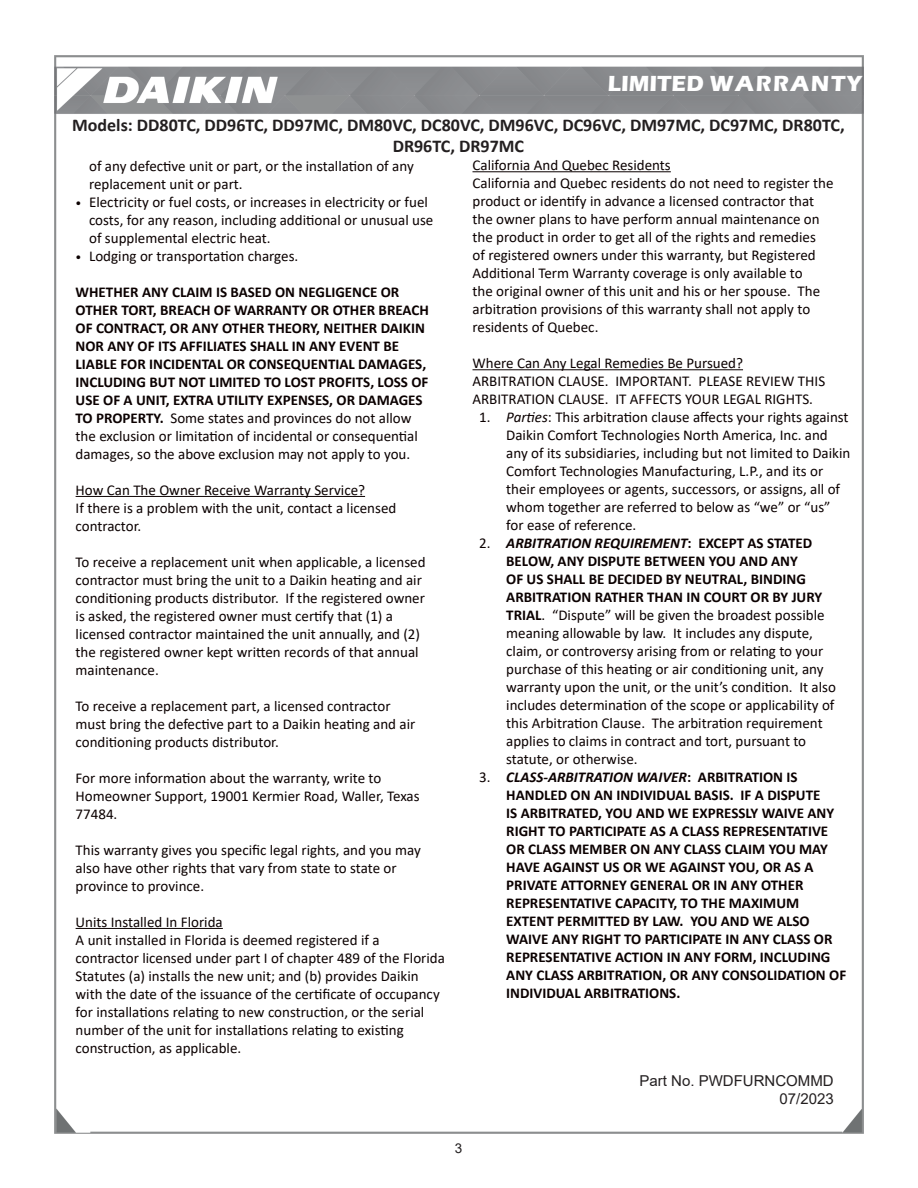
<style>
.page{position:relative;width:918px;height:1188px;background:#fff}
.page>*{position:absolute;margin:0;border:0;box-sizing:border-box;transform-origin:0 0}
.t1{font:700 22.5px "Eras ITC";letter-spacing:.08em;color:#fff}
.t2{font:700 18px/21.6px "Calibri";color:#231f20;text-align:center}
.Body_Text{font:15px/18px "Calibri";color:#0b0000}
.Numbers__1{font:15px/18px "Calibri";color:#0b0000}
.Numbers__1-2{font:700 15px/18px "Calibri";color:#0b0000}
.Body_Text-2{font:700 15px/18px "Calibri";color:#0b0000}
.Subheadings{font:15px "Calibri";color:#0b0000}
.t3{font:15px/18px "Arial";color:#231f20;text-align:right}
.t4{font:13.5px "Arial";color:#231f20}
.s1{font-size:12px}
.s2{font-weight:400}
.s3{font-style:italic}
.s4{font-weight:700;font-style:italic}
.s5{font-weight:700}
</style>
<div class="page">
<img style="left:55px;top:56px;width:809px;height:1078px">
<hr style="left:76px;top:496px;width:289px;height:1px;background:#0b0000">
<hr style="left:76px;top:928px;width:147px;height:1px;background:#0b0000">
<hr style="left:472px;top:171px;width:199px;height:1px;background:#0b0000">
<hr style="left:472px;top:369px;width:271px;height:1px;background:#0b0000">
<p class="t1" style="left:608px;top:71px;width:255px">LIMITED WARRANTY</p>
<p class="t2" style="left:72px;top:114px;width:774px">Models: DD80TC, DD96TC, DD97MC, DM80VC, DC80VC, DM96VC, DC96VC, DM97MC, DC97MC, DR80TC,<br>DR96TC, DR97MC</p>
<p class="Numbers__1" style="left:89px;top:156px;width:326px">of any defective unit or part, or the installation of any replacement unit or part.</p>
<p class="Numbers__1" style="left:89px;top:192px;width:346px;text-indent:-14px"><span class="s1">•</span> Electricity or fuel costs, or increases in electricity or fuel costs, for any reason, including additional or unusual use of supplemental electric heat.</p>
<p class="Numbers__1" style="left:76px;top:246px;width:224px"><span class="s1">•</span> Lodging or transportation charges.</p>
<p class="Body_Text-2" style="left:76px;top:283px;width:355px">WHETHER ANY CLAIM IS BASED ON NEGLIGENCE OR OTHER TORT, BREACH OF WARRANTY OR OTHER BREACH OF CONTRACT, OR ANY OTHER THEORY, NEITHER DAIKIN NOR ANY OF ITS AFFILIATES SHALL IN ANY EVENT BE LIABLE FOR INCIDENTAL OR CONSEQUENTIAL DAMAGES, INCLUDING BUT NOT LIMITED TO LOST PROFITS, LOSS OF USE OF A UNIT, EXTRA UTILITY EXPENSES, OR DAMAGES TO PROPERTY. <span class="s2">Some states and provinces do not allow the exclusion or limitation of incidental or consequential damages, so the above exclusion may not apply to you.</span></p>
<p class="Subheadings" style="left:76px;top:479px;width:291px">How Can The Owner Receive Warranty Service?</p>
<p class="Body_Text" style="left:76px;top:498px;width:322px">If there is a problem with the unit, contact a licensed contractor.</p>
<p class="Body_Text" style="left:76px;top:552px;width:351px">To receive a replacement unit when applicable, a licensed contractor must bring the unit to a Daikin heating and air conditioning products distributor. If the registered owner is asked, the registered owner must certify that (1) a licensed contractor maintained the unit annually, and (2) the registered owner kept written records of that annual maintenance.</p>
<p class="Body_Text" style="left:76px;top:696px;width:341px">To receive a replacement part, a licensed contractor must bring the defective part to a Daikin heating and air conditioning products distributor.</p>
<p class="Body_Text" style="left:76px;top:768px;width:346px">For more information about the warranty, write to<br>Homeowner Support, 19001 Kermier Road, Waller, Texas<br>77484.</p>
<p class="Body_Text" style="left:76px;top:840px;width:347px">This warranty gives you specific legal rights, and you may also have other rights that vary from state to state or province to province.</p>
<p class="Body_Text" style="left:76px;top:912px;width:149px">Units Installed In Florida</p>
<p class="Body_Text" style="left:76px;top:930px;width:371px">A unit installed in Florida is deemed registered if a contractor licensed under part I of chapter 489 of the Florida Statutes (a) installs the new unit; and (b) provides Daikin with the date of the issuance of the certificate of occupancy for installations relating to new construction, or the serial number of the unit for installations relating to existing construction, as applicable.</p>
<p class="Subheadings" style="left:472px;top:155px;width:200px">California And Quebec Residents</p>
<p class="Body_Text" style="left:472px;top:174px;width:363px">California and Quebec residents do not need to register the product or identify in advance a licensed contractor that the owner plans to have perform annual maintenance on the product in order to get all of the rights and remedies<br>of registered owners under this warranty, but Registered Additional Term Warranty coverage is only available to<br>the original owner of this unit and his or her spouse. The arbitration provisions of this warranty shall not apply to residents of Quebec.</p>
<p class="Subheadings" style="left:472px;top:353px;width:272px">Where Can Any Legal Remedies Be Pursued?</p>
<p class="Body_Text" style="left:472px;top:372px;width:354px">ARBITRATION CLAUSE. IMPORTANT. PLEASE REVIEW THIS<br>ARBITRATION CLAUSE. IT AFFECTS YOUR LEGAL RIGHTS.</p>
<p class="Numbers__1" style="left:506px;top:408px;width:346px;text-indent:-27px">1. <span class="s3">Parties</span>: This arbitration clause affects your rights against Daikin Comfort Technologies North America, Inc. and any of its subsidiaries, including but not limited to Daikin Comfort Technologies Manufacturing, L.P., and its or their employees or agents, successors, or assigns, all of whom together are referred to below as “we” or “us” for ease of reference.</p>
<p class="Numbers__1" style="left:506px;top:534px;width:331px;text-indent:-27px">2. <span class="s4">ARBITRATION REQUIREMENT</span><span class="s5">: EXCEPT AS STATED BELOW, ANY DISPUTE BETWEEN YOU AND ANY<br>OF US SHALL BE DECIDED BY NEUTRAL, BINDING ARBITRATION RATHER THAN IN COURT OR BY JURY TRIAL</span>. “Dispute” will be given the broadest possible meaning allowable by law. It includes any dispute, claim, or controversy arising from or relating to your purchase of this heating or air conditioning unit, any warranty upon the unit, or the unit’s condition. It also includes determination of the scope or applicability of this Arbitration Clause. The arbitration requirement applies to claims in contract and tort, pursuant to statute, or otherwise.</p>
<p class="Numbers__1-2" style="left:506px;top:768px;width:341px;text-indent:-27px"><span class="s2">3.</span> <span class="s3">CLASS-ARBITRATION WAIVER</span>: ARBITRATION IS HANDLED ON AN INDIVIDUAL BASIS. IF A DISPUTE<br>IS ARBITRATED, YOU AND WE EXPRESSLY WAIVE ANY RIGHT TO PARTICIPATE AS A CLASS REPRESENTATIVE OR CLASS MEMBER ON ANY CLASS CLAIM YOU MAY HAVE AGAINST US OR WE AGAINST YOU, OR AS A PRIVATE ATTORNEY GENERAL OR IN ANY OTHER REPRESENTATIVE CAPACITY, TO THE MAXIMUM EXTENT PERMITTED BY LAW. YOU AND WE ALSO WAIVE ANY RIGHT TO PARTICIPATE IN ANY CLASS OR REPRESENTATIVE ACTION IN ANY FORM, INCLUDING ANY CLASS ARBITRATION, OR ANY CONSOLIDATION OF INDIVIDUAL ARBITRATIONS.</p>
<p class="t3" style="left:640px;top:1071px;width:196px">Part No. PWDFURNCOMMD<br>07/2023</p>
<p class="t4" style="left:455px;top:1139px;width:9px">3</p>
</div>
